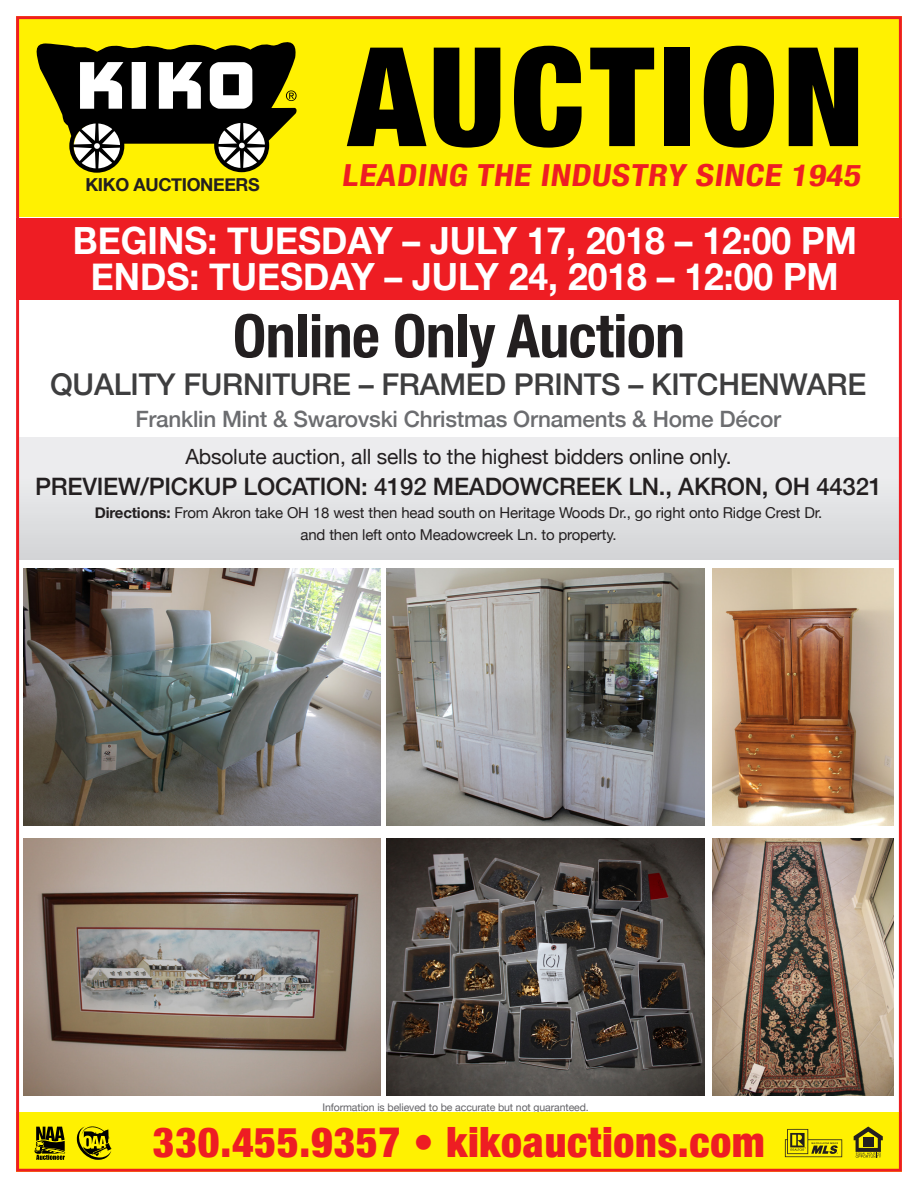
<style>
.page{position:relative;width:918px;height:1188px;background:#fff}
.page>*{position:absolute;margin:0;border:0;box-sizing:border-box;transform-origin:0 0}
.t1{font:900 condensed 137.85px "Helvetica Neue";letter-spacing:.04em;color:#000}
.t2{font:700 condensed 60px "Helvetica Neue";letter-spacing:-.01em;color:#231f20}
.t3{font:900 condensed 41.7px "Helvetica Neue";letter-spacing:.02em;color:#ee1d23}
.t4{font:700 37.5px "Helvetica Neue";color:#fff;scale:.95 1}
.t5{font:700 condensed 30.45px "Helvetica Neue";color:#ee1d23;scale:1.15 1}
.t6{font:500 30px "Helvetica Neue";letter-spacing:-.01em;color:#3e3e3f}
.t7{font:500 24px "Helvetica Neue";letter-spacing:-.01em;color:#231f20}
.t8{font:500 22.5px "Helvetica Neue";letter-spacing:-.01em;color:#6c6d70}
.t9{font:21px "Helvetica Neue";letter-spacing:-.01em;color:#231f20}
.t10{font:700 17.85px "Helvetica Neue";letter-spacing:-.02em;color:#231f20}
.t11{font:15px/22.5px "Helvetica Neue";letter-spacing:-.01em;color:#231f20;text-align:center}
.t12{font:10.5px "Helvetica Neue";letter-spacing:-.01em;color:#636366}
.s1{font-weight:700}
</style>
<div class="page">
<img style="left:16px;top:16px;width:886px;height:1156px">
<svg style="left:34px;top:1127px;width:31px;height:33px"></svg>
<svg style="left:34px;top:39px;width:263px;height:134px"></svg>
<svg style="left:77px;top:1126px;width:34px;height:34px"></svg>
<p class="t10" style="left:85px;top:171px;width:176px">KIKO AUCTIONEERS</p>
<p class="t1" style="left:348px;top:-16px;width:517px">AUCTION</p>
<p class="t5" style="left:341px;top:150px;width:458px">LEADING THE INDUSTRY SINCE 1945</p>
<p class="t4" style="left:73px;top:212px;width:827px">BEGINS: TUESDAY – JULY 17, 2018 – 12:00 PM</p>
<p class="t4" style="left:91px;top:248px;width:789px">ENDS: TUESDAY – JULY 24, 2018 – 12:00 PM</p>
<p class="t2" style="left:233px;top:286px;width:454px">Online Only Auction</p>
<p class="t6" style="left:50px;top:360px;width:818px">QUALITY FURNITURE – FRAMED PRINTS – KITCHENWARE</p>
<p class="t8" style="left:135px;top:401px;width:647px">Franklin Mint &amp; Swarovski Christmas Ornaments &amp; Home Décor</p>
<p class="t9" style="left:185px;top:441px;width:548px">Absolute auction, all sells to the highest bidders online only.</p>
<p class="t7" style="left:35px;top:467px;width:849px">PREVIEW/PICKUP LOCATION: 4192 MEADOWCREEK LN., AKRON, OH 44321</p>
<p class="t11" style="left:95px;top:502px;width:729px"><span class="s1">Directions:</span> From Akron take OH 18 west then head south on Heritage Woods Dr., go right onto Ridge Crest Dr. and then left onto Meadowcreek Ln. to property.</p>
<p class="t12" style="left:322px;top:1100px;width:268px">Information is believed to be accurate but not guaranteed.</p>
<p class="t3" style="left:153px;top:1107px;width:613px">330.455.9357 • kikoauctions.com</p>
</div>
